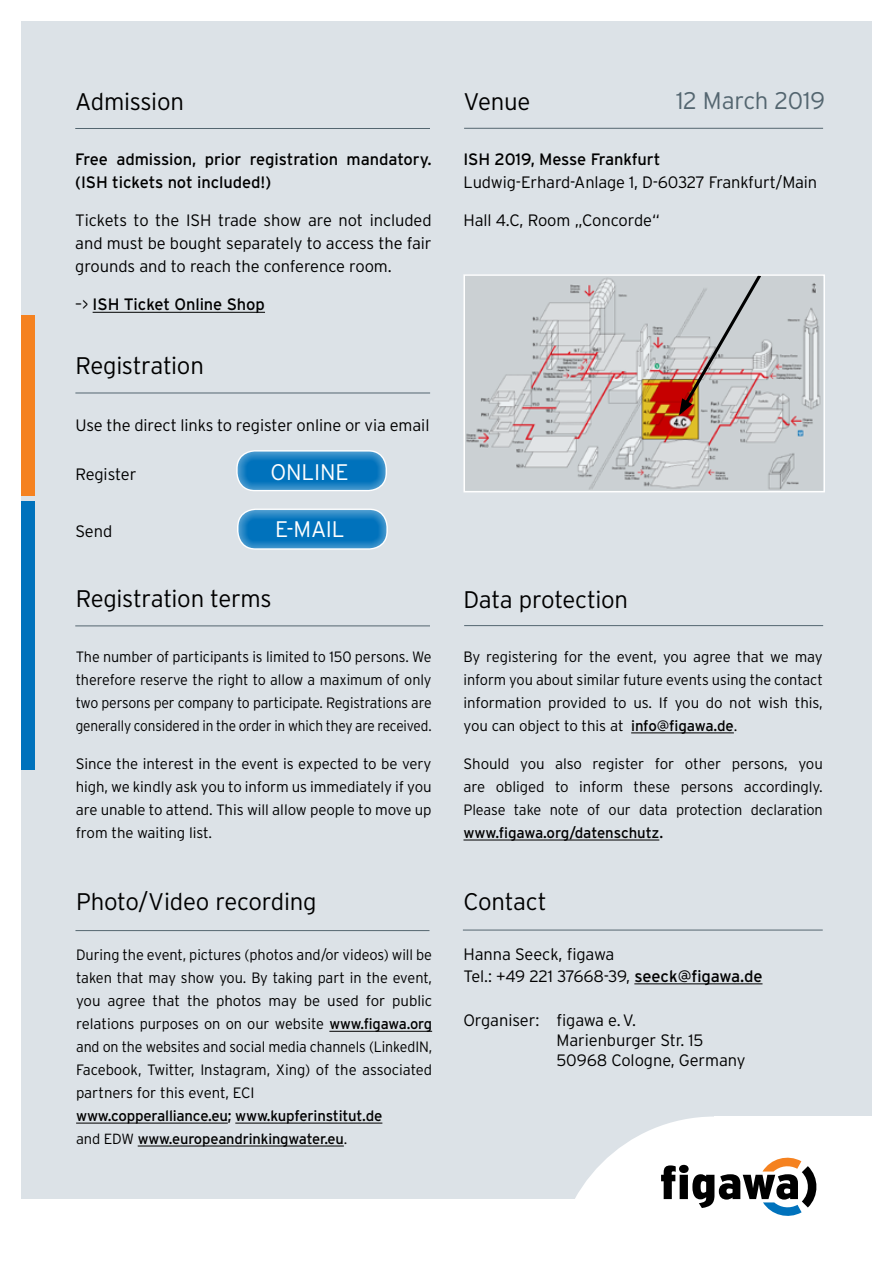
<style>
.page{position:relative;width:893px;height:1263px;background:#fff}
.page>*{position:absolute;margin:0;border:0;box-sizing:border-box;transform-origin:0 0}
.t1{font:300 24px "Interstate";letter-spacing:-.015em;color:#000}
.t2{font:300 24px "Interstate";letter-spacing:-.01em;color:#546670}
.t3{font:300 22.5px "Interstate";letter-spacing:-.005em;color:#fff}
.t4{font:300 16.5px/23px "Interstate";letter-spacing:-.005em;color:#000;text-align:justify}
.t5{font:16.5px/23px "Interstate";letter-spacing:-.005em;color:#000}
.t6{font:300 16.5px "Interstate";letter-spacing:-.025em;color:#000}
.t7{font:300 15px/23px "Interstate";letter-spacing:-.01em;color:#000;text-align:justify}
.t8{font:300 15px/23px "Interstate";letter-spacing:-.01em;color:#000;text-align:justify;scale:.96 1}
.t9{font:300 15px "Interstate";letter-spacing:-.01em;color:#000;scale:.91 1}
.t10{font:15px "Interstate";letter-spacing:-.015em;color:#000}
.t11{font:14.7px "Interstate";letter-spacing:-.01em;color:#000}
.s1{font-weight:300}
.s2{font-weight:400}
</style>
<div class="page">
<div style="left:21px;top:21px;width:851px;height:1178px;background:#dce2e7"></div>
<svg style="left:575px;top:1116px;width:139px;height:83px;fill:#fff"></svg>
<div style="left:714px;top:1116px;width:179px;height:100px;background:#fff"></div>
<svg style="left:661px;top:1154px;width:156px;height:62px"></svg>
<hr style="left:93px;top:312px;width:172px;height:1px;background:#000">
<hr style="left:634px;top:983px;width:128px;height:1px;background:#000">
<div style="left:21px;top:315px;width:14px;height:180px;background:#f58220"></div>
<div style="left:21px;top:501px;width:14px;height:268px;background:#0072bc"></div>
<hr style="left:75px;top:128px;width:355px;height:1px;background:#546670">
<hr style="left:464px;top:128px;width:359px;height:1px;background:#546670">
<hr style="left:631px;top:733px;width:103px;height:1px;background:#000">
<hr style="left:463px;top:840px;width:196px;height:1px;background:#000">
<hr style="left:75px;top:625px;width:355px;height:1px;background:#546670">
<hr style="left:464px;top:625px;width:359px;height:1px;background:#546670">
<hr style="left:463px;top:930px;width:360px;height:1px;background:#546670">
<svg style="left:466px;top:277px;width:356px;height:212px;fill:#cbd0d3"></svg>
<div style="left:463px;top:274px;width:362px;height:218px;border:2px solid #fff"></div>
<div style="left:222px;top:438px;width:177px;height:54px;background:#fff;opacity:.75"></div>
<hr style="left:75px;top:393px;width:355px;height:1px;background:#546670">
<div style="left:223px;top:496px;width:177px;height:54px;background:#fff;opacity:.75"></div>
<hr style="left:329px;top:1031px;width:103px;height:1px;background:#000">
<hr style="left:76px;top:1123px;width:152px;height:1px;background:#000">
<hr style="left:235px;top:1123px;width:147px;height:1px;background:#000">
<hr style="left:138px;top:1146px;width:206px;height:1px;background:#000">
<hr style="left:75px;top:930px;width:354px;height:1px;background:#546670">
<p class="t1" style="left:75px;top:88px;width:110px">Admission</p>
<p class="t2" style="left:676px;top:87px;width:150px">12 March 2019</p>
<p class="t1" style="left:463px;top:88px;width:68px">Venue</p>
<p class="t5" style="left:75px;top:147px;width:358px">Free admission, prior registration mandatory. (ISH tickets not included!)</p>
<p class="t4" style="left:75px;top:208px;width:358px">Tickets to the ISH trade show are not included and must be bought separately to access the fair grounds and to reach the conference room.</p>
<p class="t5" style="left:75px;top:293px;width:191px"><span class="s1">–&gt;</span> ISH Ticket Online Shop</p>
<p class="t1" style="left:75px;top:352px;width:130px">Registration</p>
<p class="t4" style="left:75px;top:414px;width:356px">Use the direct links to register online or via email</p>
<p class="t4" style="left:75px;top:462px;width:63px">Register</p>
<p class="t3" style="left:270px;top:459px;width:80px">ONLINE</p>
<p class="t4" style="left:75px;top:520px;width:38px">Send</p>
<p class="t3" style="left:275px;top:517px;width:71px">E-MAIL</p>
<p class="t1" style="left:76px;top:585px;width:198px">Registration terms</p>
<p class="t8" style="left:76px;top:645px;width:372px">The number of participants is limited to 150 persons. We therefore reserve the right to allow a maximum of only two persons per company to participate. Registrations are</p>
<p class="t9" style="left:76px;top:717px;width:393px">generally considered in the order in which they are received.</p>
<p class="t7" style="left:76px;top:752px;width:357px">Since the interest in the event is expected to be very high, we kindly ask you to inform us immediately if you are unable to attend. This will allow people to move up from the waiting list.</p>
<p class="t1" style="left:76px;top:888px;width:242px">Photo/Video recording</p>
<p class="t7" style="left:76px;top:943px;width:357px">During the event, pictures (photos and/or videos) will be taken that may show you. By taking part in the event, you agree that the photos may be used for public relations purposes on on our website <span class="s2">www.figawa.org </span>and on the websites and social media channels (LinkedIN, Facebook, Twitter, Instagram, Xing) of the associated partners for this event, ECI</p>
<p class="t10" style="left:76px;top:1107px;width:308px">www.copperalliance.eu; www.kupferinstitut.de</p>
<p class="t11" style="left:76px;top:1131px;width:273px"><span class="s1">and EDW</span> www.europeandrinkingwater.eu<span class="s1">.</span></p>
<p class="t5" style="left:463px;top:147px;width:199px">ISH 2019, Messe Frankfurt</p>
<p class="t4" style="left:463px;top:170px;width:355px">Ludwig-Erhard-Anlage 1, D-60327 Frankfurt/Main</p>
<p class="t4" style="left:463px;top:208px;width:198px">Hall 4.C, Room „Concorde“</p>
<p class="t1" style="left:463px;top:586px;width:166px">Data protection</p>
<p class="t7" style="left:463px;top:645px;width:361px">By registering for the event, you agree that we may</p>
<p class="t7" style="left:463px;top:668px;width:361px">inform you about similar future events using the contact</p>
<p class="t7" style="left:463px;top:691px;width:361px">information provided to us. If you do not wish this, you can object to this at <span class="s2">info@figawa.de</span>.</p>
<p class="t7" style="left:463px;top:752px;width:361px">Should you also register for other persons, you are obliged to inform these persons accordingly.<br>Please take note of our data protection declaration <span class="s2">www.figawa.org/datenschutz.</span></p>
<p class="t1" style="left:463px;top:888px;width:85px">Contact</p>
<p class="t4" style="left:463px;top:943px;width:153px">Hanna Seeck, figawa</p>
<p class="t6" style="left:463px;top:966px;width:301px">Tel.: +49 221 37668-39, <span class="s2">seeck@figawa.de</span></p>
<p class="t4" style="left:463px;top:1009px;width:174px">Organiser: figawa e.V.</p>
<p class="t4" style="left:556px;top:1028px;width:149px">Marienburger Str. 15</p>
<p class="t4" style="left:556px;top:1048px;width:191px">50968 Cologne, Germany</p>
</div>
